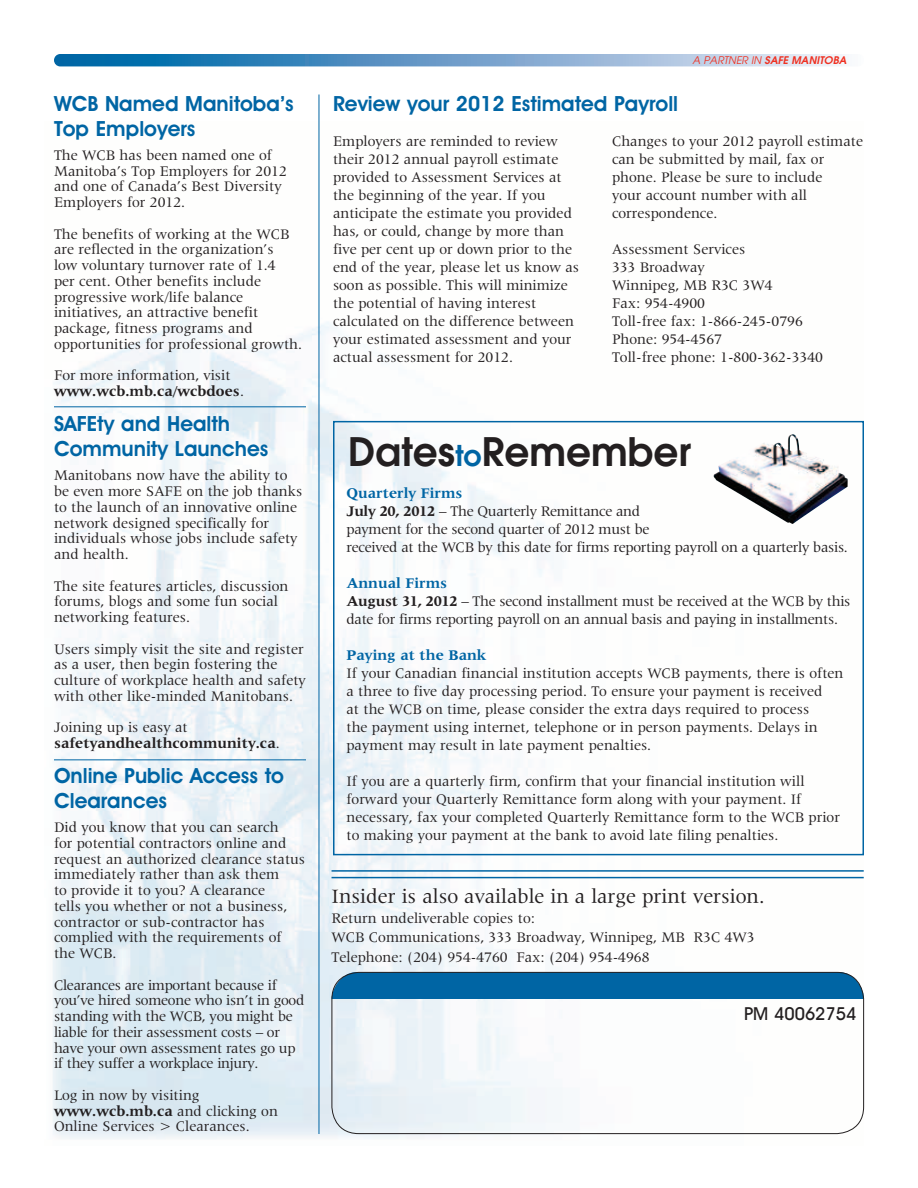
<style>
.page{position:relative;width:918px;height:1188px;background:#fff}
.page>*{position:absolute;margin:0;border:0;box-sizing:border-box;transform-origin:0 0}
.t1{font:600 39px "Avant Garde";color:#231f20}
.t2{font:600 21px/25.5px "Avant Garde IT Cby BT";color:#0065a4}
.t3{font:21px "Latin 725 BT";color:#231f20}
.t4{font:500 18px "Avant Garde IT Cby BT";color:#231f20}
.t5{font:15px/15.8px "Latin 725 BT";color:#231f20}
.t6{font:15px/15.8px "Latin 725 BT";letter-spacing:-.02em;color:#231f20}
.t7{font:700 15px/15.8px "Latin 725 BT";color:#231f20}
.t8{font:700 15px "Latin 725 BT";color:#0065a4}
.t9{font:italic 600 10.5px "Avant Garde";color:#ef3122}
.s1{font-weight:700}
.s2{font-weight:400}
.s3{font-size:28.5px;color:#0065a4}
.s4{font-weight:700;color:#0065a4}
</style>
<div class="page">
<img style="left:53px;top:122px;width:811px;height:1017px">
<svg style="left:54px;top:54px;width:810px;height:12px;background:#6fa3cc"></svg>
<div style="left:332px;top:972px;width:532px;height:27px;background:#0065a4"></div>
<div style="left:332px;top:972px;width:532px;height:162px;border:1px solid #231f20;border-radius:27px"></div>
<hr style="left:332px;top:870px;width:532px;height:2px;background:#0065a4">
<hr style="left:332px;top:877px;width:532px;height:1px;background:#0065a4">
<hr style="left:319px;top:94px;width:1px;height:1040px;background:#0065a4">
<div style="left:333px;top:421px;width:531px;height:434px;border:2px solid #0065a4"></div>
<img style="left:714px;top:434px;width:134px;height:90px">
<hr style="left:54px;top:406px;width:252px;height:1px;background:#0065a4">
<hr style="left:54px;top:759px;width:252px;height:1px;background:#0065a4">
<h2 class="t2" style="left:54px;top:90px;width:241px">WCB Named Manitoba’s<br>Top Employers</h2>
<p class="t5" style="left:54px;top:147px;width:234px">The WCB has been named one of<br>Manitoba’s Top Employers for 2012 and one of Canada’s Best Diversity<br>Employers for 2012.</p>
<p class="t5" style="left:54px;top:226px;width:250px">The benefits of working at the WCB are reflected in the organization’s<br>low voluntary turnover rate of 1.4<br>per cent. Other benefits include progressive work/life balance initiatives, an attractive benefit package, fitness programs and opportunities for professional growth.</p>
<p class="t5" style="left:54px;top:368px;width:192px">For more information, visit <span class="s1">www.wcb.mb.ca/wcbdoes</span>.</p>
<h2 class="t2" style="left:54px;top:411px;width:216px">SAFEty and Health<br>Community Launches</h2>
<p class="t5" style="left:54px;top:468px;width:250px">Manitobans now have the ability to be even more SAFE on the job thanks to the launch of an innovative online network designed specifically for individuals whose jobs include safety and health.</p>
<p class="t5" style="left:54px;top:578px;width:236px">The site features articles, discussion forums, blogs and some fun social networking features.</p>
<p class="t5" style="left:54px;top:641px;width:253px">Users simply visit the site and register as a user, then begin fostering the culture of workplace health and safety with other like-minded Manitobans.</p>
<p class="t7" style="left:54px;top:720px;width:227px"><span class="s2">Joining up is easy at </span>safetyandhealthcommunity.ca<span class="s2">.</span></p>
<h2 class="t2" style="left:54px;top:762px;width:231px">Online Public Access to<br>Clearances</h2>
<p class="t5" style="left:54px;top:819px;width:253px">Did you know that you can search<br>for potential contractors online and request an authorized clearance status immediately rather than ask them<br>to provide it to you? A clearance<br>tells you whether or not a business, contractor or sub-contractor has complied with the requirements of the WCB.</p>
<p class="t6" style="left:54px;top:977px;width:252px">Clearances are important because if you’ve hired someone who isn’t in good standing with the WCB, you might be liable for their assessment costs – or have your own assessment rates go up if they suffer a workplace injury.</p>
<p class="t5" style="left:54px;top:1087px;width:225px">Log in now by visiting <span class="s1">www.wcb.mb.ca</span> and clicking on<br>Online Services &gt; Clearances.</p>
<p class="t9" style="left:692px;top:54px;width:156px"><span class="s2">A PARTNER IN</span> SAFE MANITOBA</p>
<h2 class="t2" style="left:333px;top:90px;width:347px">Review your 2012 Estimated Payroll</h2>
<p class="t5" style="left:612px;top:133px;width:253px;line-height:18px">Changes to your 2012 payroll estimate can be submitted by mail, fax or phone. Please be sure to include<br>your account number with all correspondence.</p>
<p class="t5" style="left:612px;top:241px;width:213px;line-height:18px">Assessment Services<br>333 Broadway<br>Winnipeg, MB R3C 3W4<br>Fax: 954-4900<br>Toll-free fax: 1-866-245-0796<br>Phone: 954-4567<br>Toll-free phone: 1-800-362-3340</p>
<p class="t5" style="left:333px;top:133px;width:248px;line-height:18px">Employers are reminded to review their 2012 annual payroll estimate provided to Assessment Services at the beginning of the year. If you anticipate the estimate you provided has, or could, change by more than five per cent up or down prior to the end of the year, please let us know as soon as possible. This will minimize the potential of having interest calculated on the difference between your estimated assessment and your actual assessment for 2012.</p>
<h1 class="t1" style="left:348px;top:426px;width:344px">Dates<span class="s3">to</span>Remember</h1>
<p class="t6" style="left:346px;top:484px;width:503px;line-height:18px"><span class="s4">Quarterly Firms<br></span><span class="s1">July 20, 2012</span> – The Quarterly Remittance and<br>payment for the second quarter of 2012 must be<br>received at the WCB by this date for firms reporting payroll on a quarterly basis.</p>
<p class="t6" style="left:346px;top:574px;width:506px;line-height:18px"><span class="s4">Annual Firms<br></span><span class="s1">August 31, 2012</span> – The second installment must be received at the WCB by this date for firms reporting payroll on an annual basis and paying in installments.</p>
<p class="t8" style="left:346px;top:647px;width:142px">Paying at the Bank</p>
<p class="t5" style="left:346px;top:664px;width:499px;line-height:18px">If your Canadian financial institution accepts WCB payments, there is often a three to five day processing period. To ensure your payment is received<br>at the WCB on time, please consider the extra days required to process<br>the payment using internet, telephone or in person payments. Delays in payment may result in late payment penalties.</p>
<p class="t5" style="left:346px;top:772px;width:495px;line-height:18px">If you are a quarterly firm, confirm that your financial institution will forward your Quarterly Remittance form along with your payment. If necessary, fax your completed Quarterly Remittance form to the WCB prior to making your payment at the bank to avoid late filing penalties.</p>
<h2 class="t3" style="left:332px;top:885px;width:435px">Insider is also available in a large print version.</h2>
<p class="t5" style="left:332px;top:908px;width:425px;line-height:19.5px">Return undeliverable copies to:<br>WCB Communications, 333 Broadway, Winnipeg, MB R3C 4W3<br>Telephone: (204) 954-4760 Fax: (204) 954-4968</p>
<p class="t4" style="left:744px;top:1003px;width:114px">PM 40062754</p>
</div>
